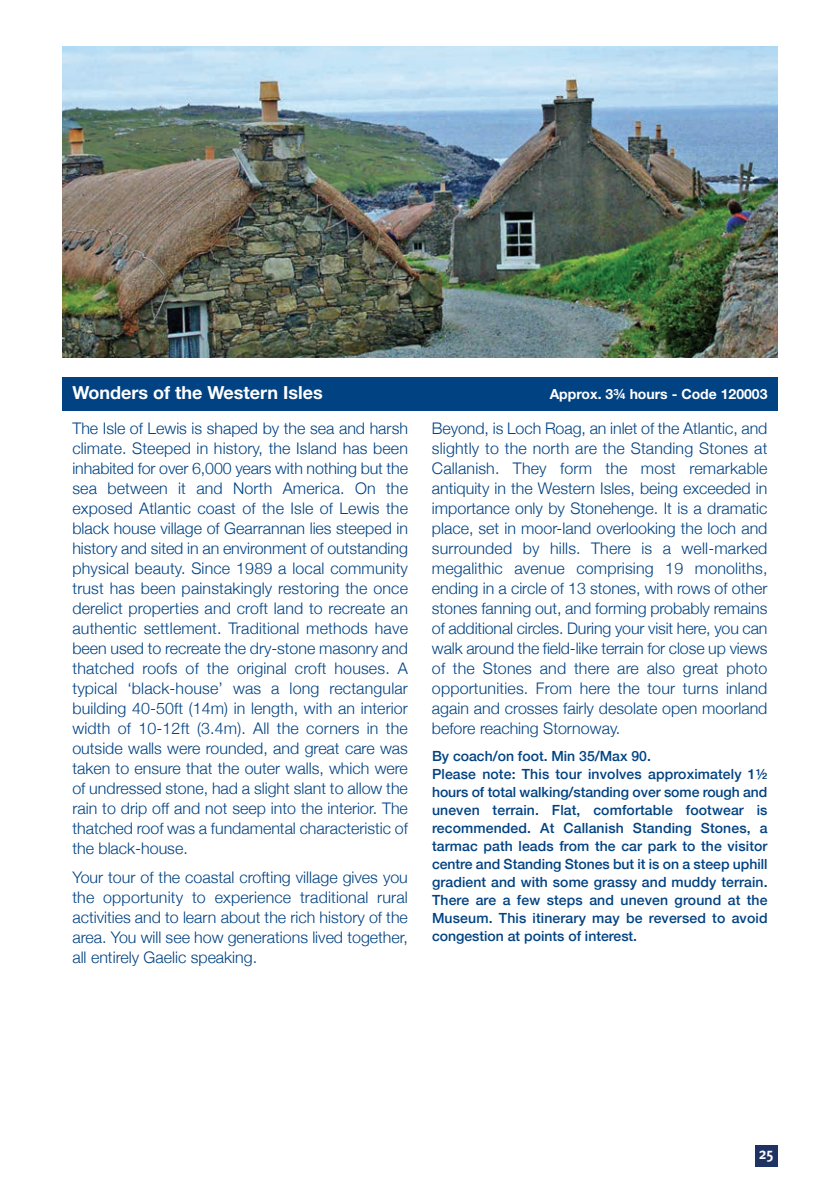
<style>
.page{position:relative;width:840px;height:1191px;background:#fff}
.page>*{position:absolute;margin:0;border:0;box-sizing:border-box;transform-origin:0 0}
.t1{font:700 18px "Helvetica Neue";color:#fff}
.t2{font:300 16px/20px "Helvetica Neue";color:#014282;text-align:justify}
.t3{font:700 16px "Meta Cond";color:#fff}
.t4{font:500 14px/18px "Helvetica Neue";letter-spacing:.01em;color:#014282}
.t5{font:700 14px "Helvetica Neue";color:#fff}
</style>
<div class="page">
<div style="left:754px;top:1145px;width:23px;height:21px;background:#1e3264"></div>
<div style="left:62px;top:377px;width:715px;height:33px;background:#014282"></div>
<img style="left:62px;top:46px;width:715px;height:311px">
<p class="t1" style="left:72px;top:381px;width:252px">Wonders of the Western Isles</p>
<p class="t5" style="left:549px;top:385px;width:219px">Approx. 3¾ hours - Code 120003</p>
<p class="t2" style="left:72px;top:418px;width:337px">The Isle of Lewis is shaped by the sea and harsh climate. Steeped in history, the Island has been inhabited for over 6,000 years with nothing but the sea between it and North America. On the exposed Atlantic coast of the Isle of Lewis the black house village of Gearrannan lies steeped in history and sited in an environment of outstanding physical beauty. Since 1989 a local community trust has been painstakingly restoring the once derelict properties and croft land to recreate an authentic settlement. Traditional methods have been used to recreate the dry-stone masonry and thatched roofs of the original croft houses. A typical ‘black-house’ was a long rectangular building 40-50ft (14m) in length, with an interior width of 10-12ft (3.4m). All the corners in the outside walls were rounded, and great care was taken to ensure that the outer walls, which were of undressed stone, had a slight slant to allow the rain to drip off and not seep into the interior. The thatched roof was a fundamental characteristic of the black-house.</p>
<p class="t2" style="left:72px;top:866px;width:337px">Your tour of the coastal crofting village gives you the opportunity to experience traditional rural activities and to learn about the rich history of the area. You will see how generations lived together, all entirely Gaelic speaking.</p>
<p class="t2" style="left:431px;top:418px;width:337px">Beyond, is Loch Roag, an inlet of the Atlantic, and slightly to the north are the Standing Stones at Callanish. They form the most remarkable antiquity in the Western Isles, being exceeded in importance only by Stonehenge. It is a dramatic place, set in moor-land overlooking the loch and surrounded by hills. There is a well-marked megalithic avenue comprising 19 monoliths, ending in a circle of 13 stones, with rows of other stones fanning out, and forming probably remains of additional circles. During your visit here, you can walk around the field-like terrain for close up views of the Stones and there are also great photo opportunities. From here the tour turns inland again and crosses fairly desolate open moorland before reaching Stornoway.</p>
<p class="t4" style="left:432px;top:746px;width:337px">By coach/on foot. Min 35/Max 90.<br>Please note: This tour involves approximately 1½ hours of total walking/standing over some rough and uneven terrain. Flat, comfortable footwear is recommended. At Callanish Standing Stones, a tarmac path leads from the car park to the visitor centre and Standing Stones but it is on a steep uphill gradient and with some grassy and muddy terrain.<br>There are a few steps and uneven ground at the Museum. This itinerary may be reversed to avoid congestion at points of interest.</p>
<p class="t3" style="left:758px;top:1147px;width:16px">25</p>
</div>
